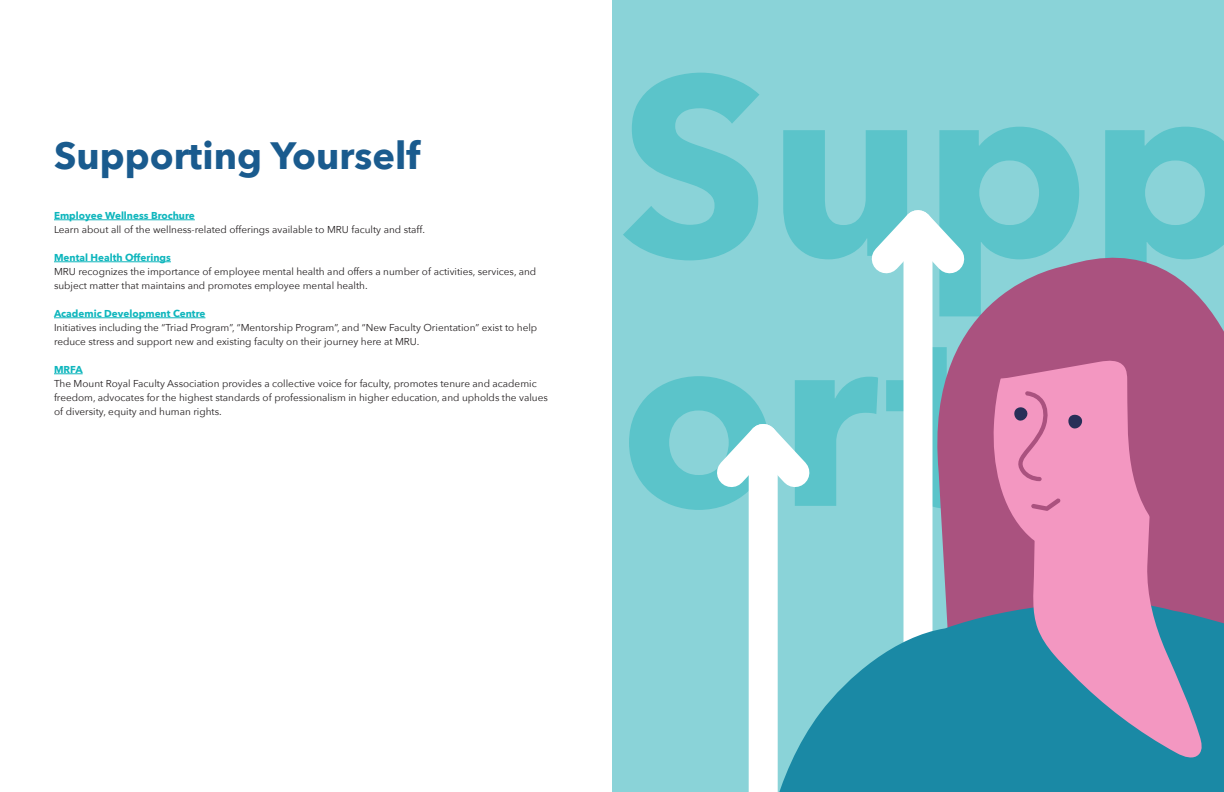
<style>
.page{position:relative;width:1224px;height:792px;background:#fff}
.page>*{position:absolute;margin:0;border:0;box-sizing:border-box;transform-origin:0 0}
.t1{font:700 252.3px/250px "Avenir Next";color:#5bc4ca}
.t2{font:700 38px "Avenir Next";color:#1a5b8e}
.t3{font:10px/14px "Avenir Next";color:#231f20}
.t4{font:700 10px "Avenir Next";color:#0fb6bd}
</style>
<div class="page">
<hr style="left:54px;top:220px;width:141px;height:1px;background:#0fb6bd">
<hr style="left:54px;top:262px;width:117px;height:1px;background:#0fb6bd">
<hr style="left:54px;top:318px;width:151px;height:1px;background:#0fb6bd">
<svg style="left:54px;top:374px;width:29px;height:1px"></svg>
<div style="left:612px;top:0;width:612px;height:792px;background:#8ad3d8"></div>
<div style="left:749px;top:438px;width:29px;height:354px;background:#fff"></div>
<svg style="left:717px;top:424px;width:93px;height:90px"></svg>
<div style="left:904px;top:225px;width:28px;height:567px;background:#fff"></div>
<svg style="left:871px;top:210px;width:58px;height:90px"></svg>
<svg style="left:922px;top:215px;width:302px;height:381px"></svg>
<svg style="left:777px;top:596px;width:447px;height:196px;fill:#1a89a5"></svg>
<svg style="left:1032px;top:543px;width:171px;height:217px;background:#998aaf"></svg>
<svg style="left:992px;top:543px;width:174px;height:31px;background:#d97eaa"></svg>
<svg style="left:981px;top:276px;width:243px;height:267px;background:#bf6b96"></svg>
<svg style="left:1067px;top:413px;width:16px;height:17px"></svg>
<svg style="left:1031px;top:498px;width:30px;height:13px"></svg>
<svg style="left:1013px;top:391px;width:36px;height:90px;background:#df87b2"></svg>
<h2 class="t2" style="left:54px;top:123px;width:368px">Supporting Yourself</h2>
<p class="t4" style="left:54px;top:207px;width:142px">Employee Wellness Brochure</p>
<p class="t3" style="left:54px;top:222px;width:372px">Learn about all of the wellness-related offerings available to MRU faculty and staff.</p>
<p class="t4" style="left:54px;top:249px;width:118px">Mental Health Offerings</p>
<p class="t3" style="left:54px;top:264px;width:484px">MRU recognizes the importance of employee mental health and offers a number of activities, services, and subject matter that maintains and promotes employee mental health.</p>
<p class="t4" style="left:54px;top:305px;width:153px">Academic Development Centre</p>
<p class="t3" style="left:54px;top:320px;width:485px">Initiatives including the “Triad Program”, “Mentorship Program”, and “New Faculty Orientation” exist to help reduce stress and support new and existing faculty on their journey here at MRU.</p>
<p class="t4" style="left:54px;top:361px;width:30px">MRFA</p>
<p class="t3" style="left:54px;top:376px;width:495px">The Mount Royal Faculty Association provides a collective voice for faculty, promotes tenure and academic freedom, advocates for the highest standards of professionalism in higher education, and upholds the values of diversity, equity and human rights.</p>
<h1 class="t1" style="left:619px;top:39px;width:637px">Supp ort</h1>
</div>
